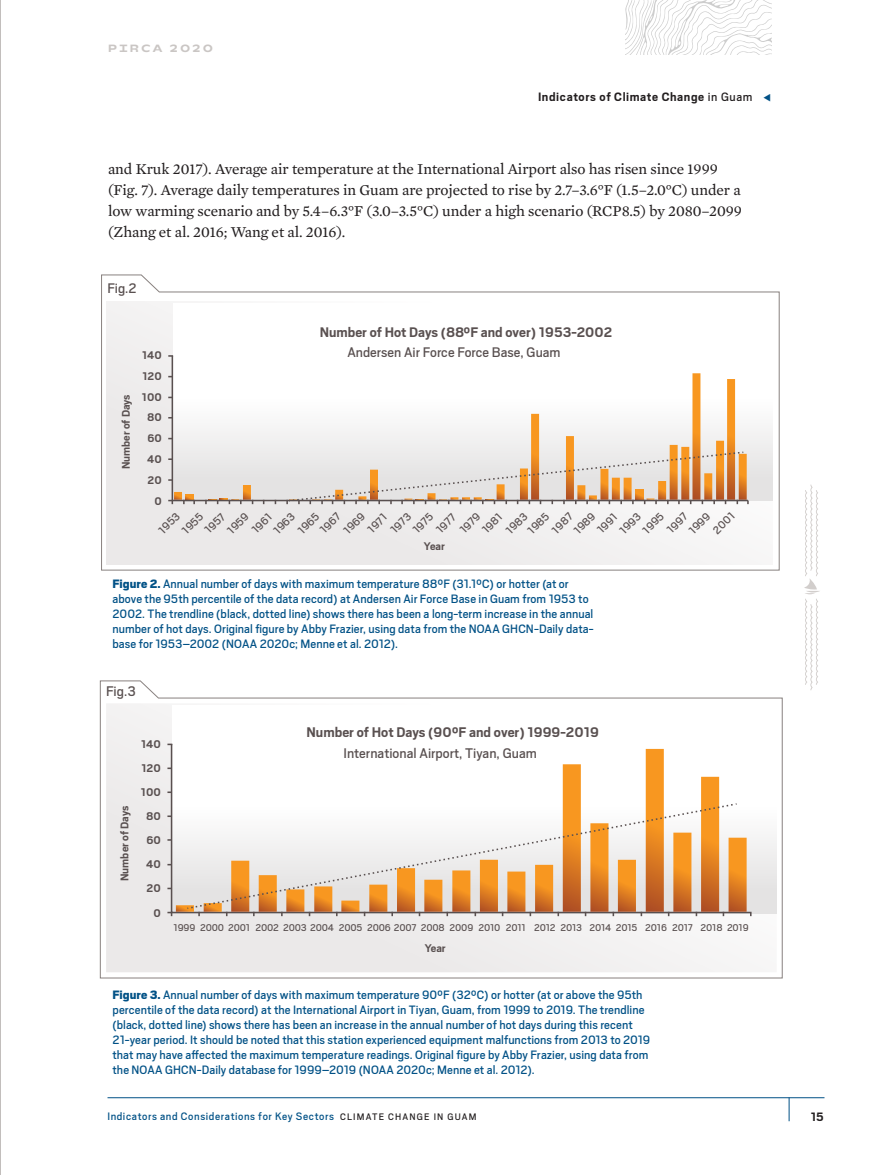
<style>
.page{position:relative;width:878px;height:1175px;background:#fff}
.page>*{position:absolute;margin:0;border:0;box-sizing:border-box;transform-origin:0 0}
.t1{font:700 15.45px "Scout";color:#595050}
.t2{font:15.45px "Scout";color:#595050}
.t3{font:15.3px/21px "Mercury Text G2";letter-spacing:-.005em;color:#231f20}
.t4{font:13.5px/15px "Scout";letter-spacing:.005em;color:#015186}
.t5{font:700 13.5px "Scout";letter-spacing:.045em;color:#231f20}
.t6{font:700 12.45px/24px "Scout";color:#595050;text-align:right}
.t7{font:12.3px/17.2px "Scout";color:#595050}
.t8{font:700 12.3px/20.7px "Scout";color:#595050;text-align:right}
.t9{font:12px "Scout";letter-spacing:.05em;color:#015186}
.t10{font:10.8px "Scout";letter-spacing:-.02em;color:#595050}
.t11{font:700 10.5px "TT Runs";letter-spacing:.22em;color:#cac6c4}
.s1{font-weight:400}
.s2{font-weight:900}
.s3{font-size:10.5px;color:#231f20}
</style>
<div class="page">
<hr style="left:107px;top:1097px;width:717px;height:1px;background:#015186">
<svg style="left:788px;top:1097px;width:1px;height:24px"></svg>
<svg style="left:804px;top:484px;width:16px;height:206px"></svg>
<hr style="left:0;top:0;width:1px;height:1174px;background:#afa9a7">
<svg style="left:625px;top:0;width:146px;height:54px"></svg>
<svg style="left:101px;top:274px;width:678px;height:296px"></svg>
<hr style="left:172px;top:500px;width:576px;height:1px;background:#595050">
<hr style="left:171px;top:356px;width:2px;height:144px;background:#595050">
<svg style="left:205px;top:485px;width:48px;height:19px"></svg>
<svg style="left:168px;top:492px;width:27px;height:12px"></svg>
<svg style="left:286px;top:373px;width:462px;height:131px"></svg>
<svg style="left:100px;top:680px;width:682px;height:298px"></svg>
<p class="t11" style="left:108px;top:42px;width:107px">PIRCA 2020</p>
<p class="t5" style="left:538px;top:88px;width:216px">Indicators of Climate Change <span class="s1">in Guam</span></p>
<p class="t3" style="left:108px;top:158px;width:635px">and Kruk 2017). Average air temperature at the International Airport also has risen since 1999 (Fig. 7). Average daily temperatures in Guam are projected to rise by 2.7–3.6°F (1.5–2.0°C) under a low warming scenario and by 5.4–6.3°F (3.0–3.5°C) under a high scenario (RCP8.5) by 2080–2099 (Zhang et al. 2016; Wang et al. 2016).</p>
<p class="t2" style="left:107px;top:278px;width:31px">Fig.2</p>
<p class="t8" style="left:115px;top:469px;width:76px;rotate:-90deg">Number of Days</p>
<p class="t8" style="left:142px;top:344px;width:21px">140<br>120<br>100<br>80<br>60<br>40<br>20<br>0</p>
<p class="t1" style="left:320px;top:322px;width:294px">Number of Hot Days (88°F and over) 1953-2002</p>
<p class="t2" style="left:347px;top:342px;width:215px">Andersen Air Force Force Base, Guam</p>
<p class="t7" style="left:154px;top:525px;width:27px;rotate:-45deg">1953</p>
<p class="t7" style="left:177px;top:525px;width:27px;rotate:-45deg">1955</p>
<p class="t7" style="left:200px;top:525px;width:26px;rotate:-45deg">1957</p>
<p class="t7" style="left:223px;top:525px;width:27px;rotate:-45deg">1959</p>
<p class="t7" style="left:247px;top:525px;width:25px;rotate:-45deg">1961</p>
<p class="t7" style="left:281px;top:513px;width:27px;text-indent:-17px;rotate:-45deg">1963<br>1965</p>
<p class="t7" style="left:315px;top:525px;width:26px;rotate:-45deg">1967</p>
<p class="t7" style="left:339px;top:525px;width:27px;rotate:-45deg">1969</p>
<p class="t7" style="left:363px;top:524px;width:24px;rotate:-45deg">1971</p>
<p class="t7" style="left:386px;top:525px;width:25px;rotate:-45deg">1973</p>
<p class="t7" style="left:408px;top:525px;width:25px;rotate:-45deg">1975</p>
<p class="t7" style="left:431px;top:525px;width:25px;rotate:-45deg">1977</p>
<p class="t7" style="left:455px;top:525px;width:26px;rotate:-45deg">1979</p>
<p class="t7" style="left:489px;top:513px;width:27px;text-indent:-16px;rotate:-45deg">1981<br>1983</p>
<p class="t7" style="left:535px;top:513px;width:26px;text-indent:-17px;rotate:-45deg">1985<br>1987</p>
<p class="t7" style="left:569px;top:525px;width:27px;rotate:-45deg">1989</p>
<p class="t7" style="left:592px;top:525px;width:25px;rotate:-45deg">1991</p>
<p class="t7" style="left:615px;top:525px;width:27px;rotate:-45deg">1993</p>
<p class="t7" style="left:638px;top:525px;width:27px;rotate:-45deg">1995</p>
<p class="t7" style="left:662px;top:525px;width:26px;rotate:-45deg">1997</p>
<p class="t7" style="left:696px;top:513px;width:27px;text-indent:-17px;rotate:-45deg">1999<br>2001</p>
<p class="t8" style="left:424px;top:535px;width:22px">Year</p>
<p class="t4" style="left:112px;top:575px;width:483px"><span class="s2">Figure 2.</span> Annual number of days with maximum temperature 88°F (31.1°C) or hotter (at or above the 95th percentile of the data record) at Andersen Air Force Base in Guam from 1953 to 2002. The trendline (black, dotted line) shows there has been a long-term increase in the annual number of hot days. Original figure by Abby Frazier, using data from the NOAA GHCN-Daily data&shy;base for 1953–2002 (NOAA 2020c; Menne et al. 2012).</p>
<p class="t2" style="left:106px;top:681px;width:31px">Fig.3</p>
<p class="t6" style="left:112px;top:881px;width:77px;rotate:-90deg">Number of Days</p>
<p class="t6" style="left:141px;top:731px;width:21px">140<br>120<br>100<br>80<br>60<br>40<br>20<br>0</p>
<p class="t1" style="left:306px;top:722px;width:294px">Number of Hot Days (90°F and over) 1999-2019</p>
<p class="t2" style="left:343px;top:743px;width:195px">International Airport, Tiyan, Guam</p>
<p class="t10" style="left:173px;top:920px;width:577px">1999 2000 2001 2002 2003 2004 2005 2006 2007 2008 2009 2010 2011 2012 2013 2014 2015 2016 2017 2018 2019</p>
<p class="t6" style="left:424px;top:935px;width:23px">Year</p>
<p class="t4" style="left:112px;top:986px;width:539px"><span class="s2">Figure 3.</span> Annual number of days with maximum temperature 90°F (32°C) or hotter (at or above the 95th percentile of the data record) at the International Airport in Tiyan, Guam, from 1999 to 2019. The trendline (black, dotted line) shows there has been an increase in the annual number of hot days during this recent 21-year period. It should be noted that this station experienced equipment malfunctions from 2013 to 2019 that may have affected the maximum temperature readings. Original figure by Abby Frazier, using data from the NOAA GHCN-Daily database for 1999–2019 (NOAA 2020c; Menne et al. 2012).</p>
<p class="t9" style="left:107px;top:1108px;width:371px">Indicators and Considerations for Key Sectors <span class="s3">CLIMATE CHANGE IN GUAM</span></p>
<p class="t5" style="left:810px;top:1108px;width:15px">15</p>
</div>
